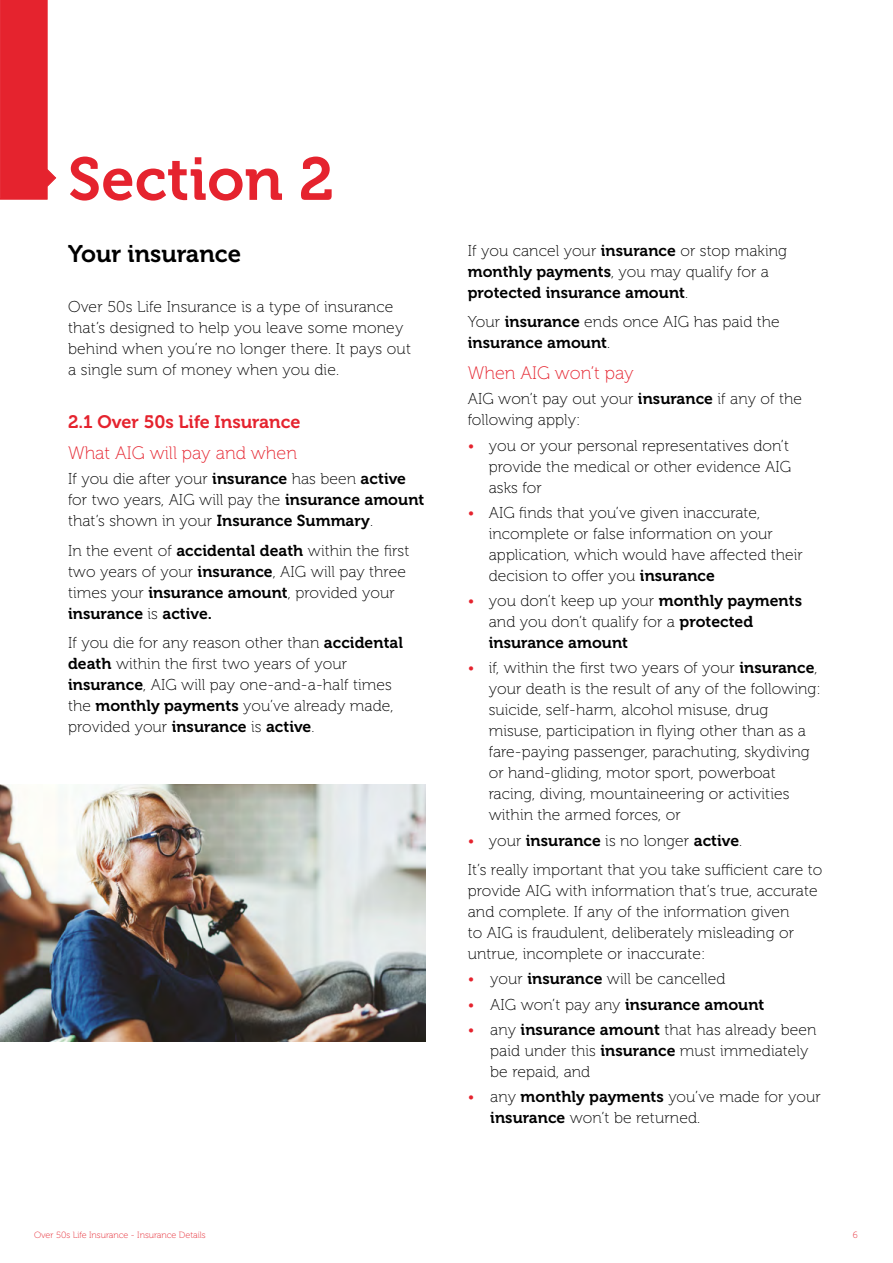
<style>
.page{position:relative;width:893px;height:1263px;background:#fff}
.page>*{position:absolute;margin:0;border:0;box-sizing:border-box;transform-origin:0 0}
.t1{font:60px "Museo 700";color:#e5232e}
.t2{font:24px "Museo 700";color:#000}
.t3{font:18px "Museo 100";color:#e5232e}
.t4{font:18px "Museo 700";color:#e5232e}
.t5{font:15.75px/21px "Museo 100";letter-spacing:.005em;color:#000}
.t6{font:15.75px "Museo 700";letter-spacing:.005em;color:#000}
.t7{font:9px "Museo 100";color:#e5232e}
.s1{font-family:"Museo 700"}
.s2{font-family:"Museo 100"}
.s3{color:#e5232e}
.s4{font-family:"Museo 100";color:#e5232e}
</style>
<div class="page">
<svg style="left:0;top:0;width:57px;height:200px"></svg>
<img style="left:0;top:784px;width:425px;height:258px">
<h1 class="t1" style="left:68px;top:146px;width:267px">Section 2</h1>
<h2 class="t2" style="left:68px;top:240px;width:175px">Your insurance</h2>
<p class="t5" style="left:68px;top:296px;width:345px">Over 50s Life Insurance is a type of insurance that’s designed to help you leave some money behind when you’re no longer there. It pays out a single sum of money when you die.</p>
<p class="t4" style="left:68px;top:412px;width:234px">2.1 Over 50s Life Insurance</p>
<p class="t3" style="left:68px;top:443px;width:230px">What AIG will pay and when</p>
<p class="t5" style="left:68px;top:469px;width:358px">If you die after your <span class="s1">insurance</span> has been <span class="s1">active </span>for two years, AIG will pay the <span class="s1">insurance amount </span>that’s shown in your <span class="s1">Insurance Summary</span>.</p>
<p class="t5" style="left:68px;top:540px;width:343px">In the event of <span class="s1">accidental death</span> within the first two years of your <span class="s1">insurance</span>, AIG will pay three times your <span class="s1">insurance amount</span>, provided your</p>
<p class="t6" style="left:68px;top:605px;width:146px">insurance <span class="s2">is</span> active.</p>
<p class="t5" style="left:68px;top:633px;width:336px">If you die for any reason other than <span class="s1">accidental death</span> within the first two years of your <span class="s1">insurance</span>, AIG will pay one-and-a-half times the <span class="s1">monthly payments</span> you’ve already made, provided your <span class="s1">insurance</span> is <span class="s1">active</span>.</p>
<p class="t5" style="left:468px;top:240px;width:321px">If you cancel your <span class="s1">insurance</span> or stop making <span class="s1">monthly payments</span>, you may qualify for a</p>
<p class="t6" style="left:468px;top:283px;width:222px">protected insurance amount<span class="s2">.</span></p>
<p class="t5" style="left:468px;top:312px;width:314px">Your <span class="s1">insurance</span> ends once AIG has paid the</p>
<p class="t6" style="left:468px;top:334px;width:144px">insurance amount<span class="s2">.</span></p>
<p class="t3" style="left:468px;top:363px;width:168px">When AIG won’t pay</p>
<p class="t5" style="left:468px;top:389px;width:336px">AIG won’t pay out your <span class="s1">insurance</span> if any of the following apply:</p>
<p class="t5" style="left:489px;top:435px;width:304px;text-indent:-21px"><span class="s3">•</span> you or your personal representatives don’t provide the medical or other evidence AIG asks for</p>
<p class="t5" style="left:489px;top:502px;width:316px;text-indent:-21px"><span class="s3">•</span> AIG finds that you’ve given inaccurate, incomplete or false information on your application, which would have affected their decision to offer you <span class="s1">insurance</span></p>
<p class="t5" style="left:489px;top:591px;width:315px;text-indent:-21px"><span class="s3">•</span> you don’t keep up your <span class="s1">monthly payments </span>and you don’t qualify for a <span class="s1">protected</span></p>
<p class="t6" style="left:489px;top:634px;width:141px">insurance amount</p>
<p class="t5" style="left:489px;top:658px;width:334px;text-indent:-21px"><span class="s3">•</span> if, within the first two years of your <span class="s1">insurance</span>, your death is the result of any of the following: suicide, self-harm, alcohol misuse, drug misuse, participation in flying other than as a fare-paying passenger, parachuting, skydiving or hand-gliding, motor sport, powerboat racing, diving, mountaineering or activities within the armed forces, or</p>
<p class="t5" style="left:468px;top:826px;width:356px;line-height:29.5px"><span class="s3">•</span> your <span class="s1">insurance</span> is no longer <span class="s1">active</span>.<br>It’s really important that you take sufficient care to</p>
<p class="t5" style="left:468px;top:881px;width:351px">provide AIG with information that’s true, accurate and complete. If any of the information given<br>to AIG is fraudulent, deliberately misleading or untrue, incomplete or inaccurate:</p>
<p class="t5" style="left:468px;top:969px;width:259px"><span class="s3">•</span> your <span class="s1">insurance</span> will be cancelled</p>
<p class="t6" style="left:468px;top:995px;width:298px"><span class="s4">•</span> <span class="s2">AIG won’t pay any</span> insurance amount</p>
<p class="t5" style="left:490px;top:1019px;width:328px;text-indent:-23px"><span class="s3">•</span> any <span class="s1">insurance amount</span> that has already been paid under this <span class="s1">insurance</span> must immediately be repaid, and</p>
<p class="t5" style="left:490px;top:1086px;width:332px;text-indent:-23px"><span class="s3">•</span> any <span class="s1">monthly payments</span> you’ve made for your <span class="s1">insurance</span> won’t be returned.</p>
<p class="t7" style="left:34px;top:1230px;width:173px">Over 50s Life Insurance - Insurance Details</p>
<p class="t7" style="left:853px;top:1230px;width:6px">6</p>
</div>
